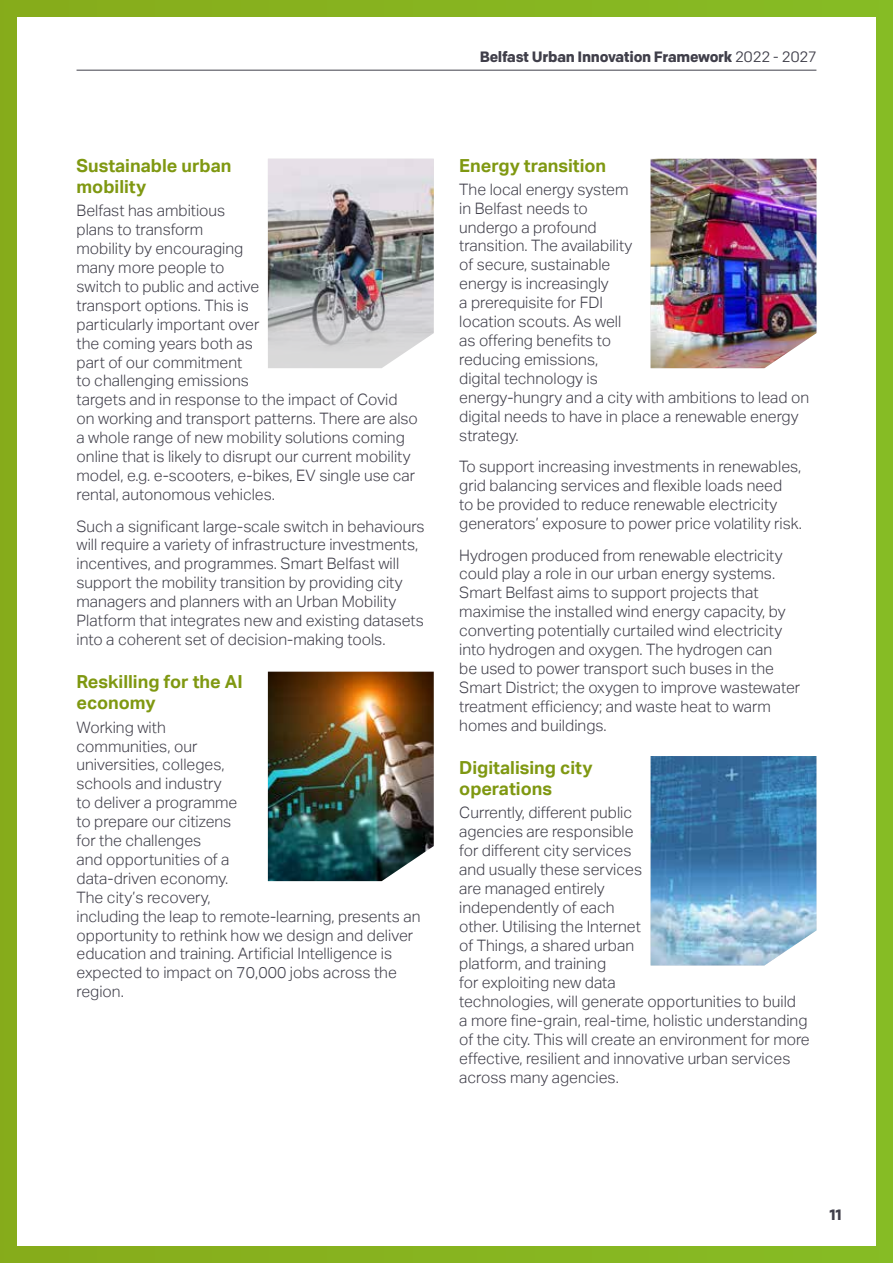
<style>
.page{position:relative;width:893px;height:1263px;background:#86b420}
.page>*{position:absolute;margin:0;border:0;box-sizing:border-box;transform-origin:0 0}
.t1{font:700 18px/21.6px "Aktiv Grotesk";color:#7f9811}
.t2{font:300 15.75px/18.9px "Aktiv Grotesk";color:#403f4a}
.t3{font:700 15px "Colfax";letter-spacing:-.02em;color:#403f4a}
.s1{font-weight:400}
</style>
<div class="page">
<div style="left:17px;top:17px;width:859px;height:1229px;background:#fff"></div>
<hr style="left:77px;top:70px;width:739px;height:1px;background:#403f4a">
<img style="left:268px;top:159px;width:166px;height:209px">
<img style="left:651px;top:159px;width:165px;height:209px">
<img style="left:268px;top:672px;width:166px;height:209px">
<img style="left:651px;top:756px;width:165px;height:209px">
<p class="t3" style="left:480px;top:48px;width:338px">Belfast Urban Innovation Framework <span class="s1">2022 - 2027</span></p>
<p class="t1" style="left:77px;top:155px;width:156px">Sustainable urban mobility</p>
<p class="t2" style="left:77px;top:201px;width:343px">Belfast has ambitious<br>plans to transform<br>mobility by encouraging<br>many more people to<br>switch to public and active<br>transport options. This is<br>particularly important over<br>the coming years both as<br>part of our commitment<br>to challenging emissions<br>targets and in response to the impact of Covid on working and transport patterns. There are also a whole range of new mobility solutions coming online that is likely to disrupt our current mobility model, e.g. e-scooters, e-bikes, EV single use car rental, autonomous vehicles.</p>
<p class="t2" style="left:77px;top:517px;width:350px">Such a significant large-scale switch in behaviours will require a variety of infrastructure investments, incentives, and programmes. Smart Belfast will support the mobility transition by providing city managers and planners with an Urban Mobility Platform that integrates new and existing datasets into a coherent set of decision-making tools.</p>
<p class="t1" style="left:77px;top:671px;width:168px">Reskilling for the AI economy</p>
<p class="t2" style="left:77px;top:718px;width:345px">Working with<br>communities, our<br>universities, colleges,<br>schools and industry<br>to deliver a programme<br>to prepare our citizens<br>for the challenges<br>and opportunities of a<br>data-driven economy.<br>The city’s recovery,<br>including the leap to remote-learning, presents an opportunity to rethink how we design and deliver education and training. Artificial Intelligence is expected to impact on 70,000 jobs across the region.</p>
<p class="t1" style="left:459px;top:155px;width:149px">Energy transition</p>
<p class="t2" style="left:459px;top:180px;width:351px">The local energy system<br>in Belfast needs to<br>undergo a profound<br>transition. The availability<br>of secure, sustainable<br>energy is increasingly<br>a prerequisite for FDI<br>location scouts. As well<br>as offering benefits to<br>reducing emissions,<br>digital technology is<br>energy-hungry and a city with ambitions to lead on digital needs to have in place a renewable energy strategy.</p>
<p class="t2" style="left:459px;top:457px;width:344px">To support increasing investments in renewables, grid balancing services and flexible loads need<br>to be provided to reduce renewable electricity generators’ exposure to power price volatility risk.</p>
<p class="t2" style="left:459px;top:546px;width:342px">Hydrogen produced from renewable electricity could play a role in our urban energy systems.<br>Smart Belfast aims to support projects that maximise the installed wind energy capacity, by converting potentially curtailed wind electricity into hydrogen and oxygen. The hydrogen can<br>be used to power transport such buses in the Smart District; the oxygen to improve wastewater treatment efficiency; and waste heat to warm homes and buildings.</p>
<p class="t1" style="left:459px;top:756px;width:135px">Digitalising city operations</p>
<p class="t2" style="left:459px;top:803px;width:352px">Currently, different public<br>agencies are responsible<br>for different city services<br>and usually these services<br>are managed entirely<br>independently of each<br>other. Utilising the Internet<br>of Things, a shared urban<br>platform, and training<br>for exploiting new data<br>technologies, will generate opportunities to build<br>a more fine-grain, real-time, holistic understanding of the city. This will create an environment for more effective, resilient and innovative urban services across many agencies.</p>
<p class="t3" style="left:830px;top:1206px;width:14px">11</p>
</div>
